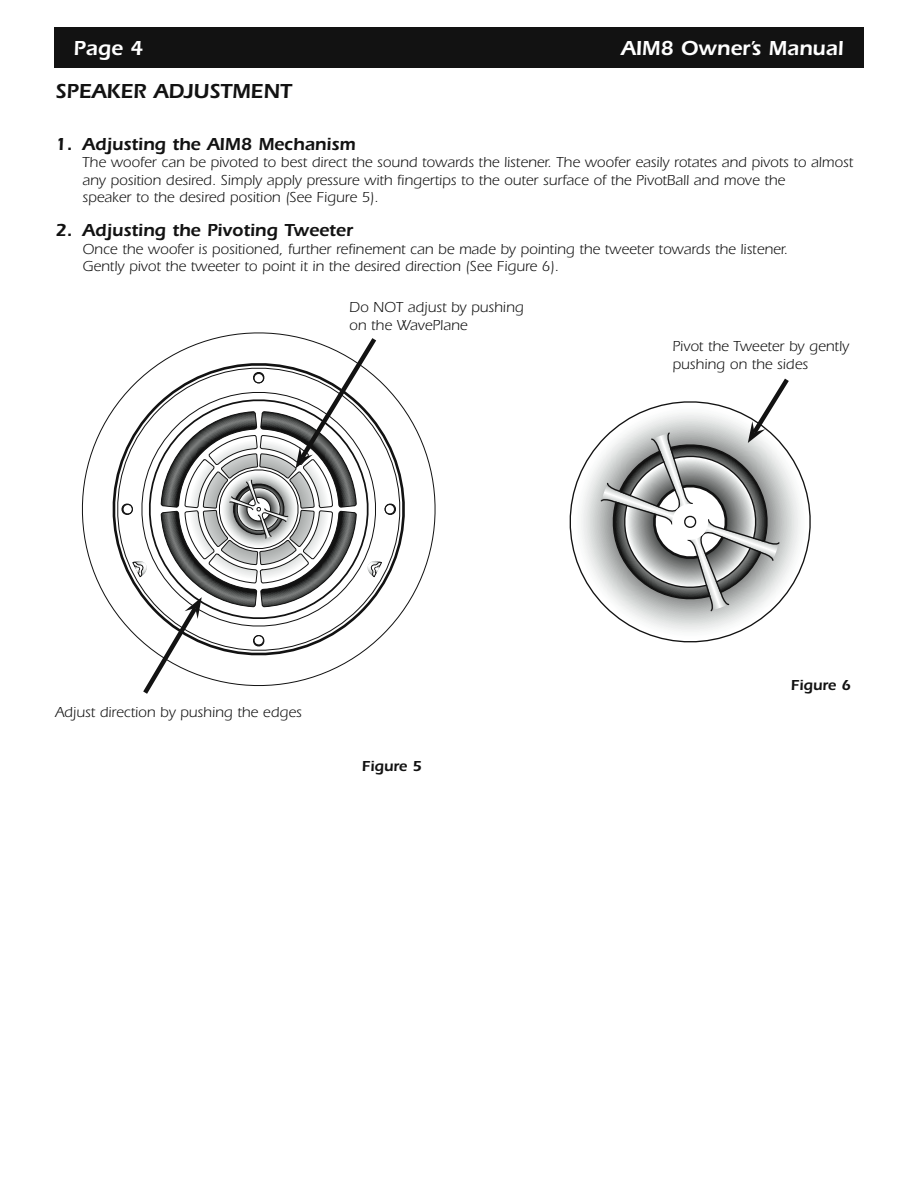
<style>
.page{position:relative;width:918px;height:1188px;background:#fff}
.page>*{position:absolute;margin:0;border:0;box-sizing:border-box;transform-origin:0 0}
.t1{font:600 21px "Itc Eras";color:#fff}
.t2{font:600 21px "Itc Eras";color:#121212}
.t3{font:600 18px "Itc Eras";color:#121212}
.t4{font:15px/17.2px "Itc Eras";color:#121212}
.t5{font:600 15px "Itc Eras";color:#121212}
</style>
<div class="page">
<div style="left:54px;top:27px;width:810px;height:41px;background:#121212"></div>
<svg style="left:82px;top:332px;width:354px;height:255px"></svg>
<svg style="left:100px;top:347px;width:321px;height:274px"></svg>
<svg style="left:570px;top:442px;width:241px;height:200px"></svg>
<svg style="left:600px;top:378px;width:193px;height:234px"></svg>
<svg style="left:121px;top:333px;width:275px;height:361px"></svg>
<h1 class="t1" style="left:73px;top:36px;width:72px">Page 4</h1>
<h1 class="t1" style="left:621px;top:36px;width:224px">AIM8 Owner’s Manual</h1>
<h1 class="t2" style="left:56px;top:79px;width:238px">SPEAKER ADJUSTMENT</h1>
<p class="t3" style="left:56px;top:134px;width:302px">1. Adjusting the AIM8 Mechanism</p>
<p class="t4" style="left:82px;top:154px;width:772px">The woofer can be pivoted to best direct the sound towards the listener. The woofer easily rotates and pivots to almost any position desired. Simply apply pressure with fingertips to the outer surface of the PivotBall and move the<br>speaker to the desired position (See Figure 5).</p>
<p class="t3" style="left:56px;top:220px;width:299px">2. Adjusting the Pivoting Tweeter</p>
<p class="t4" style="left:82px;top:240px;width:707px">Once the woofer is positioned, further refinement can be made by pointing the tweeter towards the listener.<br>Gently pivot the tweeter to point it in the desired direction (See Figure 6).</p>
<p class="t4" style="left:349px;top:298px;width:176px;line-height:18.8px">Do NOT adjust by pushing on the WavePlane</p>
<p class="t4" style="left:56px;top:703px;width:248px">Adjust direction by pushing the edges</p>
<p class="t5" style="left:362px;top:757px;width:62px">Figure 5</p>
<p class="t4" style="left:673px;top:337px;width:178px;line-height:18.8px">Pivot the Tweeter by gently pushing on the sides</p>
<p class="t5" style="left:791px;top:676px;width:62px">Figure 6</p>
</div>
